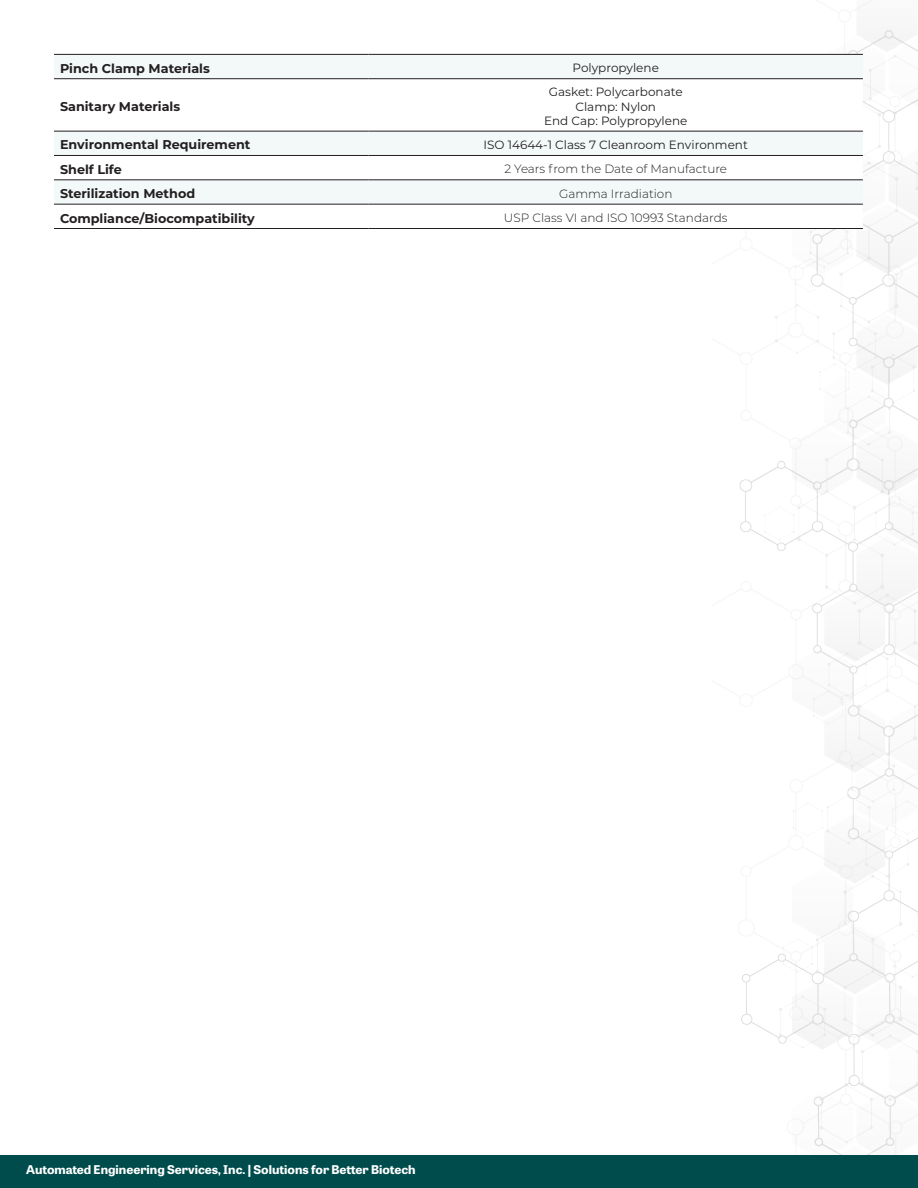
<style>
.page{position:relative;width:918px;height:1188px;background:#fff}
.page>*{position:absolute;margin:0;border:0;box-sizing:border-box;transform-origin:0 0}
.t1{font:700 12.75px "Montserrat";color:#231f20}
.t2{font:12px "Montserrat";color:#231f20}
.t3{font:300 12px "Montserrat";color:#231f20}
.t4{font:700 12px "Tablet Gothic Wide";color:#fff}
</style>
<div class="page">
<img style="left:713px;top:0;width:205px;height:1156px">
<div style="left:0;top:1156px;width:918px;height:32px;background:#004c4c"></div>
<div style="left:54px;top:55px;width:809px;height:23px;background:#f2f9f8"></div>
<svg style="left:54px;top:79px;width:809px;height:149px"></svg>
<hr style="left:54px;top:131px;width:315px;height:1px;background:#231f20">
<hr style="left:369px;top:131px;width:494px;height:1px;background:#231f20">
<hr style="left:54px;top:155px;width:315px;height:1px;background:#231f20">
<hr style="left:369px;top:155px;width:494px;height:1px;background:#231f20">
<hr style="left:54px;top:179px;width:315px;height:1px;background:#231f20">
<hr style="left:369px;top:179px;width:494px;height:1px;background:#231f20">
<hr style="left:54px;top:54px;width:315px;height:1px;background:#231f20">
<hr style="left:369px;top:54px;width:494px;height:1px;background:#231f20">
<hr style="left:54px;top:78px;width:315px;height:1px;background:#231f20">
<hr style="left:369px;top:78px;width:494px;height:1px;background:#231f20">
<hr style="left:54px;top:204px;width:315px;height:1px;background:#231f20">
<hr style="left:369px;top:204px;width:494px;height:1px;background:#231f20">
<hr style="left:54px;top:228px;width:315px;height:1px;background:#231f20">
<hr style="left:369px;top:228px;width:494px;height:1px;background:#231f20">
<p class="t1" style="left:60px;top:59px;width:151px">Pinch Clamp Materials</p>
<p class="t2" style="left:573px;top:60px;width:88px">Polypropylene</p>
<p class="t1" style="left:60px;top:97px;width:122px">Sanitary Materials</p>
<p class="t2" style="left:549px;top:84px;width:135px">Gasket: Polycarbonate</p>
<p class="t2" style="left:575px;top:98px;width:82px">Clamp: Nylon</p>
<p class="t2" style="left:544px;top:113px;width:145px">End Cap: Polypropylene</p>
<p class="t1" style="left:60px;top:136px;width:192px">Environmental Requirement</p>
<p class="t2" style="left:484px;top:137px;width:266px">ISO 14644-1 Class 7 Cleanroom Environment</p>
<p class="t1" style="left:60px;top:160px;width:63px">Shelf Life</p>
<p class="t3" style="left:504px;top:161px;width:224px">2 Years from the Date of Manufacture</p>
<p class="t1" style="left:60px;top:184px;width:137px">Sterilization Method</p>
<p class="t3" style="left:559px;top:185px;width:115px">Gamma Irradiation</p>
<p class="t1" style="left:60px;top:209px;width:196px">Compliance/Biocompatibility</p>
<p class="t3" style="left:504px;top:210px;width:225px">USP Class VI and ISO 10993 Standards</p>
<p class="t4" style="left:26px;top:1161px;width:391px">Automated Engineering Services, Inc. | Solutions for Better Biotech</p>
</div>
